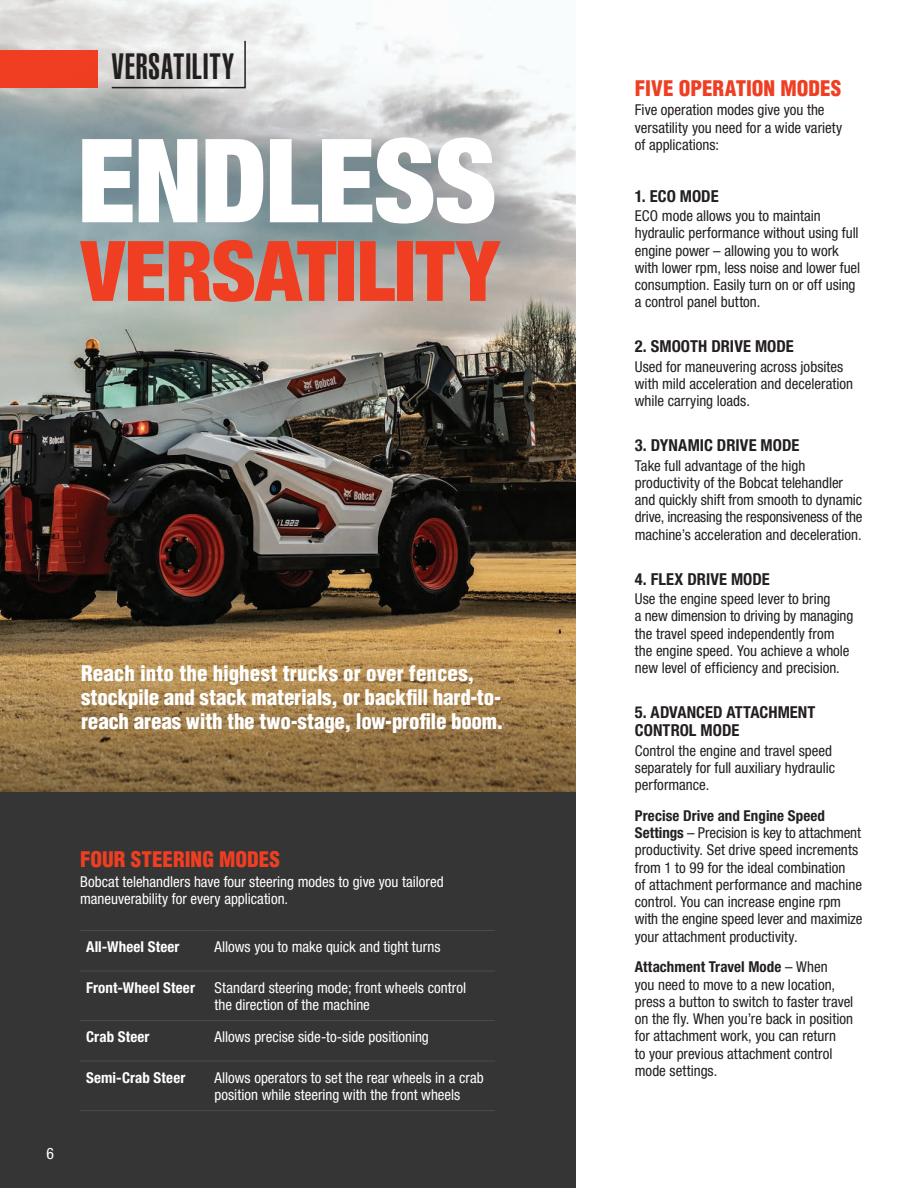
<style>
.page{position:relative;width:918px;height:1188px;background:#fff}
.page>*{position:absolute;margin:0;border:0;box-sizing:border-box;transform-origin:0 0}
.t1{font:900 condensed 116.4px "Helvetica Neue";letter-spacing:-.015em;color:#fff}
.t2{font:900 condensed 83.7px "Helvetica Neue";letter-spacing:-.01em;color:#ef3e22}
.t3{font:900 extra-condensed 36px "Helvetica";letter-spacing:.025em;color:#231f20}
.t4{font:900 condensed 21px/24px "Helvetica LT Pro";letter-spacing:-.005em;color:#fff}
.t5{font:900 condensed 21px "Helvetica LT Pro";color:#ef3e22}
.t6{font:700 condensed 16.5px/18px "Helvetica Neue LT Std";color:#231f20}
.t7{font:condensed 15.75px "Helvetica Neue LT Std";color:#fff}
.t8{font:condensed 15px/17.2px "Helvetica Neue LT Std";color:#231f20}
.t9{font:condensed 15px/17.2px "Helvetica Neue LT Std";color:#fff}
.t10{font:700 condensed 15px "Helvetica Neue LT Std";letter-spacing:.01em;color:#fff}
.s1{font-weight:700}
</style>
<div class="page">
<img style="left:0;top:0;width:576px;height:624px">
<svg style="left:0;top:624px;width:576px;height:168px;background:#9d7b4a"></svg>
<div style="left:0;top:792px;width:576px;height:396px;background:#363536"></div>
<hr style="left:80px;top:930px;width:128px;height:1px;background:#4b4c4d">
<hr style="left:208px;top:930px;width:287px;height:1px;background:#4b4c4d">
<hr style="left:80px;top:971px;width:128px;height:1px;background:#4b4c4d">
<hr style="left:208px;top:971px;width:287px;height:1px;background:#4b4c4d">
<hr style="left:80px;top:1020px;width:128px;height:1px;background:#4b4c4d">
<hr style="left:208px;top:1020px;width:287px;height:1px;background:#4b4c4d">
<hr style="left:80px;top:1061px;width:128px;height:1px;background:#4b4c4d">
<hr style="left:208px;top:1061px;width:287px;height:1px;background:#4b4c4d">
<hr style="left:80px;top:1110px;width:128px;height:1px;background:#4b4c4d">
<hr style="left:208px;top:1110px;width:287px;height:1px;background:#4b4c4d">
<svg style="left:110px;top:39px;width:137px;height:9px"></svg>
<div style="left:0;top:48px;width:581px;height:266px;background:#00051f;opacity:.25"></div>
<h3 class="t3" style="left:112px;top:46px;width:124px">VERSATILITY</h3>
<h1 class="t1" style="left:77px;top:85px;width:421px">ENDLESS</h1>
<h2 class="t2" style="left:81px;top:202px;width:420px">VERSATILITY</h2>
<h3 class="t4" style="left:81px;top:661px;width:424px">Reach into the highest trucks or over fences, stockpile and stack materials, or backfill hard-to&shy;reach areas with the two-stage, low-profile boom.</h3>
<p class="t7" style="left:46px;top:1144px;width:9px">6</p>
<h3 class="t5" style="left:80px;top:846px;width:201px">FOUR STEERING MODES</h3>
<p class="t9" style="left:80px;top:873px;width:365px">Bobcat telehandlers have four steering modes to give you tailored maneuverability for every application.</p>
<p class="t10" style="left:86px;top:938px;width:95px">All-Wheel Steer</p>
<p class="t9" style="left:214px;top:938px;width:228px">Allows you to make quick and tight turns</p>
<p class="t10" style="left:86px;top:978px;width:110px">Front-Wheel Steer</p>
<p class="t9" style="left:214px;top:979px;width:253px">Standard steering mode; front wheels control the direction of the machine</p>
<p class="t10" style="left:86px;top:1028px;width:65px">Crab Steer</p>
<p class="t9" style="left:214px;top:1028px;width:216px">Allows precise side-to-side positioning</p>
<p class="t10" style="left:86px;top:1068px;width:101px">Semi-Crab Steer</p>
<p class="t9" style="left:214px;top:1069px;width:271px">Allows operators to set the rear wheels in a crab position while steering with the front wheels</p>
<h3 class="t5" style="left:635px;top:75px;width:208px">FIVE OPERATION MODES</h3>
<p class="t8" style="left:635px;top:101px;width:209px">Five operation modes give you the versatility you need for a wide variety of applications:</p>
<p class="t6" style="left:635px;top:187px;width:85px">1. ECO MODE</p>
<p class="t8" style="left:635px;top:207px;width:227px">ECO mode allows you to maintain hydraulic performance without using full engine power – allowing you to work with lower rpm, less noise and lower fuel consumption. Easily turn on or off using a control panel button.</p>
<p class="t6" style="left:635px;top:337px;width:160px">2. SMOOTH DRIVE MODE</p>
<p class="t8" style="left:635px;top:358px;width:220px">Used for maneuvering across jobsites with mild acceleration and deceleration while carrying loads.</p>
<p class="t6" style="left:635px;top:436px;width:166px">3. DYNAMIC DRIVE MODE</p>
<p class="t8" style="left:635px;top:457px;width:229px">Take full advantage of the high productivity of the Bobcat telehandler and quickly shift from smooth to dynamic drive, increasing the responsiveness of the machine’s acceleration and deceleration.</p>
<p class="t6" style="left:635px;top:570px;width:137px">4. FLEX DRIVE MODE</p>
<p class="t8" style="left:635px;top:590px;width:220px">Use the engine speed lever to bring<br>a new dimension to driving by managing the travel speed independently from the engine speed. You achieve a whole new level of efficiency and precision.</p>
<p class="t6" style="left:635px;top:703px;width:182px">5. ADVANCED ATTACHMENT<br>CONTROL MODE</p>
<p class="t8" style="left:635px;top:742px;width:202px">Control the engine and travel speed separately for full auxiliary hydraulic performance.</p>
<p class="t8" style="left:635px;top:807px;width:229px"><span class="s1">Precise Drive and Engine Speed Settings</span> – Precision is key to attachment productivity. Set drive speed increments from 1 to 99 for the ideal combination<br>of attachment performance and machine control. You can increase engine rpm with the engine speed lever and maximize your attachment productivity.</p>
<p class="t8" style="left:635px;top:958px;width:220px"><span class="s1">Attachment Travel Mode</span> – When<br>you need to move to a new location, press a button to switch to faster travel on the fly. When you’re back in position for attachment work, you can return<br>to your previous attachment control mode settings.</p>
</div>
